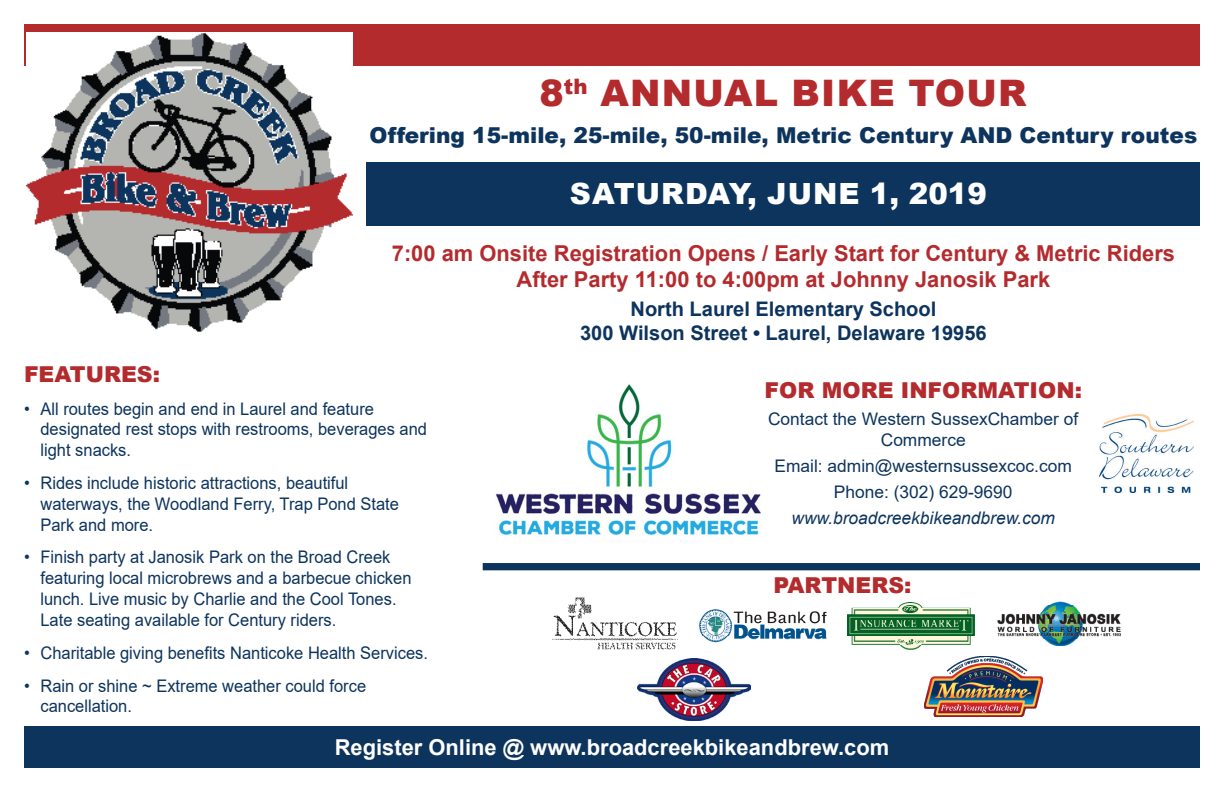
<style>
.page{position:relative;width:1224px;height:792px;background:#fff}
.page>*{position:absolute;margin:0;border:0;box-sizing:border-box;transform-origin:0 0}
.t1{font:900 36.6px "Arial";letter-spacing:.035em;color:#b42b2e}
.t2{font:900 29.2px "Arial";letter-spacing:.035em;color:#fff}
.t3{font:700 22px "Arial";color:#b42b2e}
.t4{font:900 22px "Arial";color:#0d345d}
.t5{font:700 22px "Arial";color:#fff}
.t6{font:900 22px "Arial";color:#b42b2e}
.t7{font:700 20px "Arial";color:#0d345d}
.t8{font:17.4px/20.8px "Arial";color:#0d345d;scale:.95 1}
.t9{font:17.4px/20.8px "Arial";color:#0d345d;text-align:center}
.t10{font:italic 17.4px "Arial";color:#0d345d}
</style>
<div class="page">
<img style="left:1099px;top:414px;width:94px;height:79px">
<div style="left:24px;top:24px;width:1176px;height:42px;background:#b42b2e"></div>
<img style="left:26px;top:33px;width:327px;height:299px">
<div style="left:367px;top:162px;width:833px;height:63px;background:#0d345d"></div>
<div style="left:483px;top:563px;width:717px;height:7px;background:#0d345d"></div>
<div style="left:24px;top:726px;width:1176px;height:42px;background:#0d345d"></div>
<img style="left:552px;top:598px;width:126px;height:52px">
<img style="left:997px;top:601px;width:124px;height:45px">
<img style="left:638px;top:658px;width:113px;height:62px">
<img style="left:699px;top:609px;width:127px;height:34px">
<img style="left:847px;top:602px;width:127px;height:47px">
<img style="left:495px;top:384px;width:266px;height:151px">
<img style="left:924px;top:657px;width:119px;height:60px">
<p class="t1" style="left:540px;top:66px;width:489px">8<sup>th</sup> ANNUAL BIKE TOUR</p>
<p class="t4" style="left:370px;top:119px;width:829px">Offering 15-mile, 25-mile, 50-mile, Metric Century AND Century routes</p>
<p class="t2" style="left:570px;top:172px;width:418px">SATURDAY, JUNE 1, 2019</p>
<p class="t3" style="left:392px;top:238px;width:785px">7:00 am Onsite Registration Opens / Early Start for Century &amp; Metric Riders</p>
<p class="t3" style="left:517px;top:263px;width:535px">After Party 11:00 to 4:00pm at Johnny Janosik Park</p>
<p class="t7" style="left:630px;top:295px;width:307px">North Laurel Elementary School</p>
<p class="t7" style="left:580px;top:319px;width:408px">300 Wilson Street • Laurel, Delaware 19956</p>
<p class="t6" style="left:24px;top:358px;width:138px">FEATURES:</p>
<p class="t8" style="left:40px;top:398px;width:409px;text-indent:-16px">• All routes begin and end in Laurel and feature designated rest stops with restrooms, beverages and light snacks.</p>
<p class="t8" style="left:40px;top:472px;width:379px;text-indent:-16px">• Rides include historic attractions, beautiful waterways, the Woodland Ferry, Trap Pond State<br>Park and more.</p>
<p class="t8" style="left:40px;top:547px;width:392px;text-indent:-16px">• Finish party at Janosik Park on the Broad Creek featuring local microbrews and a barbecue chicken lunch. Live music by Charlie and the Cool Tones.<br>Late seating available for Century riders.</p>
<p class="t8" style="left:24px;top:642px;width:427px">• Charitable giving benefits Nanticoke Health Services.</p>
<p class="t8" style="left:40px;top:675px;width:344px;text-indent:-16px">• Rain or shine ~ Extreme weather could force cancellation.</p>
<p class="t6" style="left:764px;top:375px;width:319px">FOR MORE INFORMATION:</p>
<p class="t9" style="left:768px;top:408px;width:312px">Contact the Western SussexChamber of<br>Commerce</p>
<p class="t9" style="left:775px;top:455px;width:299px">Email: admin@westernsussexcoc.com</p>
<p class="t9" style="left:834px;top:482px;width:180px">Phone: (302) 629-9690</p>
<p class="t10" style="left:792px;top:507px;width:265px">www.broadcreekbikeandbrew.com</p>
<p class="t6" style="left:774px;top:569px;width:139px">PARTNERS:</p>
<p class="t5" style="left:335px;top:732px;width:556px">Register Online @ www.broadcreekbikeandbrew.com</p>
</div>
